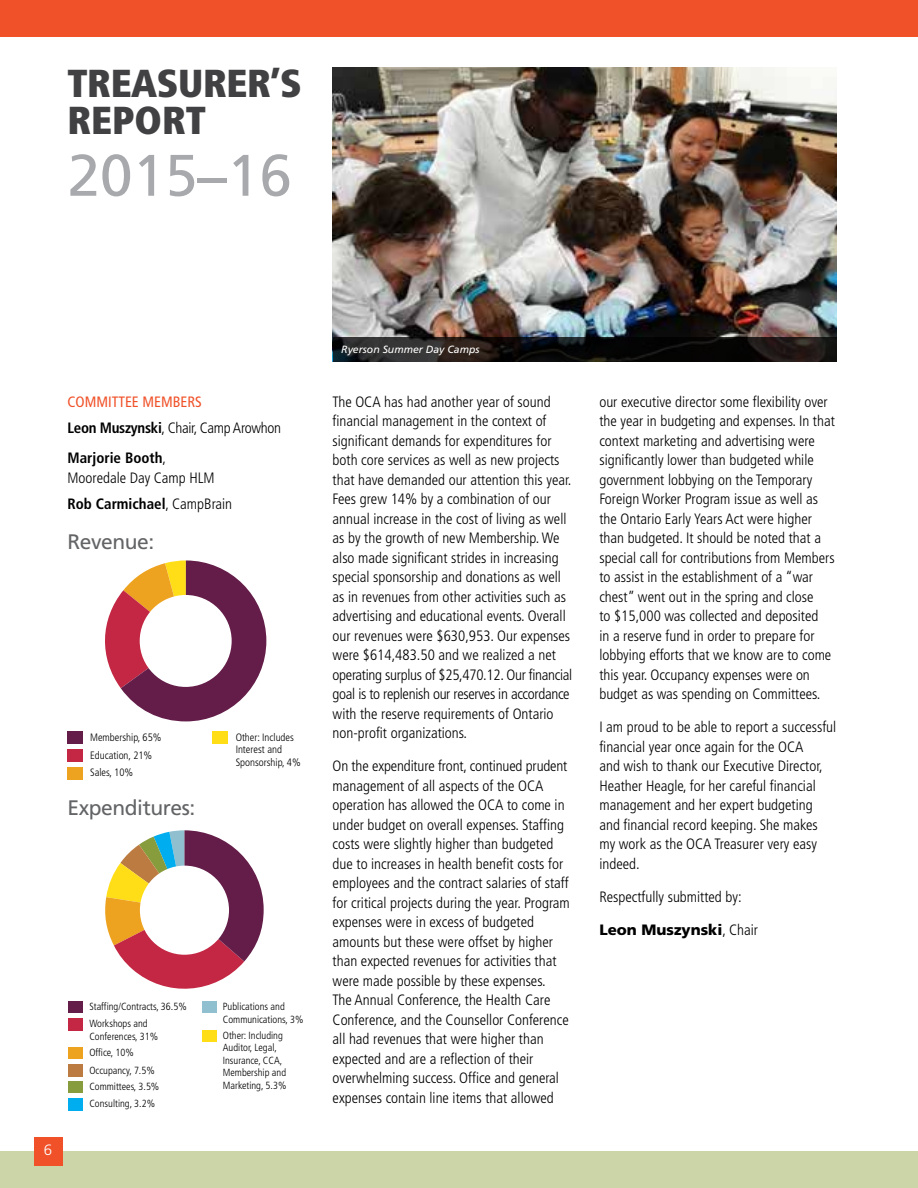
<style>
.page{position:relative;width:918px;height:1188px;background:#fff}
.page>*{position:absolute;margin:0;border:0;box-sizing:border-box;transform-origin:0 0}
.t1{font:58.5px "Frutiger LT Std";color:#a7a9ac}
.t2{font:900 condensed 39px/37.5px "Frutiger LT Std";letter-spacing:-.01em;color:#414042}
.t3{font:21px "Frutiger LT Std";letter-spacing:-.02em;color:#636466}
.t4{font:300 condensed 15px/19.5px "Frutiger";color:#000}
.t5{font:300 condensed 15px/26.2px "Frutiger";letter-spacing:-.02em;color:#000}
.t6{font:700 condensed 15px "Frutiger";color:#000}
.t7{font:900 15px "Frutiger";color:#000}
.t8{font:condensed 15px "Frutiger";color:#f05128}
.t9{font:300 15px "Frutiger";color:#fff}
.t10{font:300 condensed 10.65px/12.9px "Frutiger";color:#000}
.t11{font:italic 10.5px "Frutiger";color:#fff}
.t12{font:300 condensed 10.35px/12.5px "Frutiger";color:#000}
.s1{font-weight:400;color:#f05128}
.s2{font-weight:700}
.s3{font-weight:300}
.s4{font-weight:300;font-stretch:condensed}
</style>
<div class="page">
<div style="left:0;top:0;width:918px;height:37px;background:#f05128"></div>
<div style="left:0;top:1151px;width:918px;height:37px;background:#ccd5a7"></div>
<img style="left:333px;top:68px;width:504px;height:270px">
<svg style="left:333px;top:338px;width:504px;height:24px;background:#171514"></svg>
<div style="left:34px;top:1137px;width:28px;height:29px;background:#f05128"></div>
<div style="left:68px;top:731px;width:15px;height:12px;background:#641d49"></div>
<div style="left:68px;top:749px;width:15px;height:13px;background:#c32743"></div>
<div style="left:68px;top:767px;width:15px;height:12px;background:#eea320"></div>
<div style="left:212px;top:731px;width:16px;height:12px;background:#ffde17"></div>
<svg style="left:105px;top:560px;width:161px;height:161px"></svg>
<div style="left:140px;top:595px;width:92px;height:92px;background:#fff;border-radius:50%"></div>
<div style="left:69px;top:1001px;width:14px;height:12px;background:#641d49"></div>
<div style="left:69px;top:1018px;width:14px;height:12px;background:#c32743"></div>
<div style="left:69px;top:1047px;width:14px;height:12px;background:#eea320"></div>
<div style="left:202px;top:1030px;width:14px;height:12px;background:#ffde17"></div>
<div style="left:69px;top:1081px;width:14px;height:12px;background:#879c3c"></div>
<div style="left:202px;top:1001px;width:14px;height:12px;background:#90bfd0"></div>
<div style="left:69px;top:1065px;width:14px;height:11px;background:#bc7b40"></div>
<div style="left:69px;top:1099px;width:14px;height:11px;background:#00aeef"></div>
<svg style="left:105px;top:830px;width:159px;height:159px"></svg>
<div style="left:140px;top:866px;width:89px;height:89px;background:#fff;border-radius:50%"></div>
<h2 class="t2" style="left:68px;top:64px;width:236px">TREASURER’S<br>REPORT</h2>
<h1 class="t1" style="left:68px;top:141px;width:226px">2015–16</h1>
<p class="t8" style="left:68px;top:393px;width:48px">COMMITTEE</p>
<p class="t5" style="left:68px;top:388px;width:215px;text-indent:75px"><span class="s1">MEMBERS<br></span><span class="s2">Leon Muszynski</span>, Chair, Camp Arowhon</p>
<p class="t4" style="left:67px;top:448px;width:149px"><span class="s2">Marjorie Booth</span>,<br>Mooredale Day Camp H LM</p>
<p class="t6" style="left:67px;top:495px;width:166px">Rob Carmichael<span class="s3">, CampBrain</span></p>
<h3 class="t3" style="left:68px;top:529px;width:88px">Revenue:</h3>
<p class="t10" style="left:90px;top:728px;width:73px;line-height:17.9px">Membership, 65%<br>Education, 21%<br>Sales, 10%</p>
<h3 class="t3" style="left:68px;top:795px;width:129px">Expenditures:</h3>
<p class="t10" style="left:236px;top:731px;width:67px">Other: Includes<br>Interest and<br>Sponsorship, 4%</p>
<p class="t9" style="left:44px;top:1142px;width:10px">6</p>
<p class="t12" style="left:89px;top:998px;width:99px;line-height:17.1px">Staffing/Contracts, 36.5%<br>Workshops and</p>
<p class="t12" style="left:89px;top:1028px;width:70px;line-height:16.5px">Conferences, 31%<br>Office, 10%</p>
<p class="t12" style="left:223px;top:1029px;width:65px">Other: Including<br>Auditor, Legal,<br>Insurance, CCA,<br>Membership and</p>
<p class="t12" style="left:89px;top:1081px;width:72px">Committees, 3.5%</p>
<p class="t12" style="left:223px;top:1079px;width:65px">Marketing, 5.3%</p>
<p class="t12" style="left:223px;top:1001px;width:82px">Publications and<br>Communications, 3%</p>
<p class="t12" style="left:89px;top:1064px;width:67px">Occupancy, 7.5%</p>
<p class="t12" style="left:89px;top:1098px;width:67px">Consulting, 3.2%</p>
<p class="t11" style="left:341px;top:343px;width:140px">Ryerson Summer Day Camps</p>
<p class="t4" style="left:333px;top:392px;width:241px">The OCA has had another year of sound financial management in the context of significant demands for expenditures for both core services as well as new projects that have demanded our attention this year.<br>Fees grew 14% by a combination of our annual increase in the cost of living as well as by the growth of new Membership. We also made significant strides in increasing special sponsorship and donations as well as in revenues from other activities such as advertising and educational events. Overall our revenues were $630,953. Our expenses were $614,483.50 and we realized a net operating surplus of $25,470.12. Our financial goal is to replenish our reserves in accordance with the reserve requirements of Ontario non-profit organizations.</p>
<p class="t4" style="left:333px;top:756px;width:239px">On the expenditure front, continued prudent management of all aspects of the OCA operation has allowed the OCA to come in under budget on overall expenses. Staffing costs were slightly higher than budgeted due to increases in health benefit costs for employees and the contract salaries of staff for critical projects during the year. Program expenses were in excess of budgeted amounts but these were offset by higher than expected revenues for activities that were made possible by these expenses.<br>The Annual Conference, the Health Care Conference, and the Counsellor Conference all had revenues that were higher than expected and are a reflection of their overwhelming success. Office and general expenses contain line items that allowed</p>
<p class="t4" style="left:599px;top:392px;width:237px">our executive director some flexibility over the year in budgeting and expenses. In that context marketing and advertising were significantly lower than budgeted while government lobbying on the Temporary Foreign Worker Program issue as well as the Ontario Early Years Act were higher than budgeted. It should be noted that a special call for contributions from Members to assist in the establishment of a “war chest” went out in the spring and close<br>to $15,000 was collected and deposited<br>in a reserve fund in order to prepare for lobbying efforts that we know are to come this year. Occupancy expenses were on budget as was spending on Committees.</p>
<p class="t4" style="left:599px;top:717px;width:238px">I am proud to be able to report a successful financial year once again for the OCA<br>and wish to thank our Executive Director, Heather Heagle, for her careful financial management and her expert budgeting and financial record keeping. She makes my work as the OCA Treasurer very easy indeed.</p>
<p class="t4" style="left:599px;top:887px;width:144px">Respectfully submitted by:</p>
<p class="t7" style="left:599px;top:920px;width:160px">Leon Muszynski<span class="s4">, Chair</span></p>
</div>
